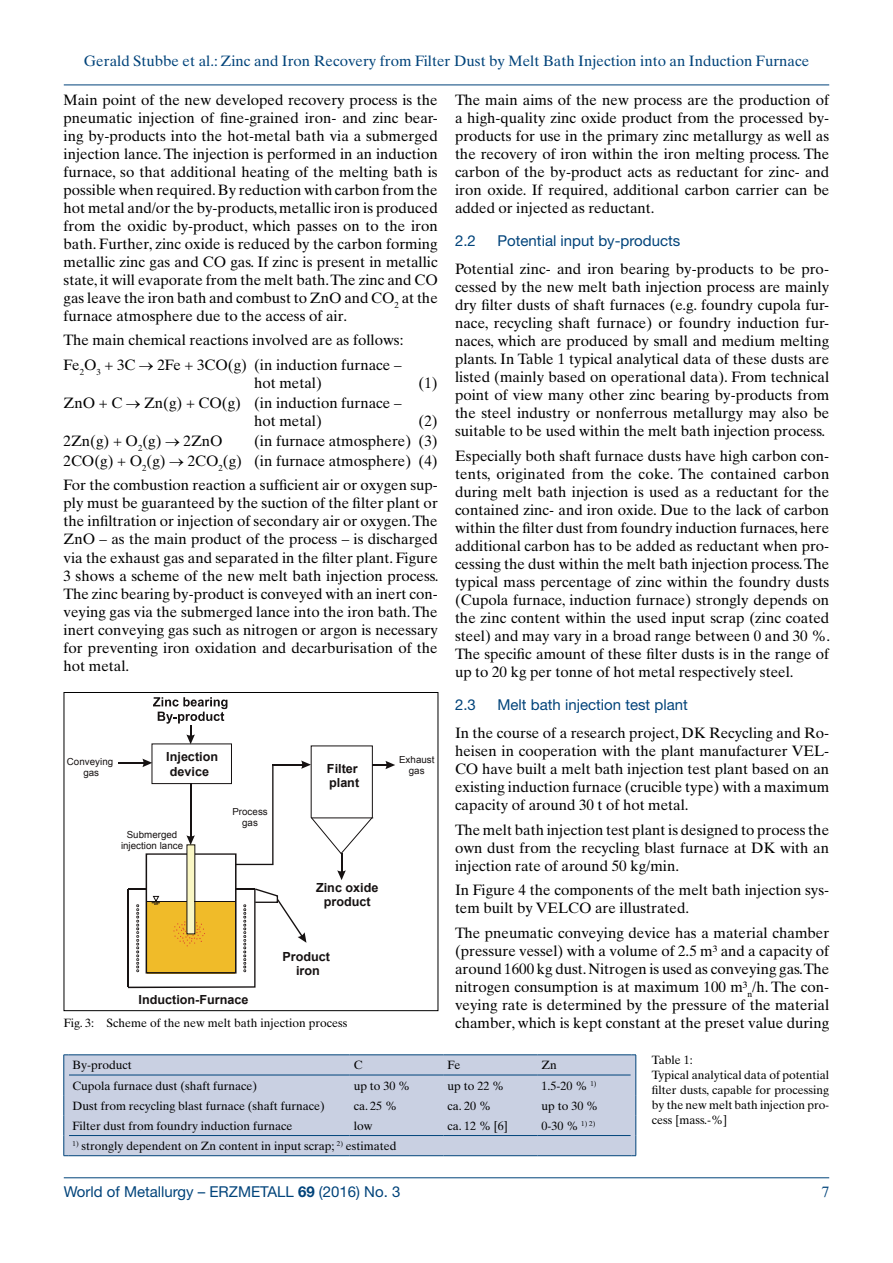
<style>
.page{position:relative;width:893px;height:1263px;background:#fff}
.page>*{position:absolute;margin:0;border:0;box-sizing:border-box;transform-origin:0 0}
.t1{font:15px/18px "Times Ten";color:#000;text-align:justify}
.t2{font:15px "Helvetica Neue";color:#00437a}
.t3{font:15px "Times Ten";color:#00437a}
.t4{font:700 12.6px/14.1px "Arial";color:#161212;text-align:center}
.t5{font:12px/15px "Times Ten";color:#000}
.t6{font:9.75px/11.1px "Arial";color:#161212;text-align:center}
.s1{font-weight:700}
</style>
<div class="page">
<hr style="left:64px;top:85px;width:765px;height:1px;background:#00437a">
<hr style="left:64px;top:1177px;width:765px;height:1px;background:#00437a">
<hr style="left:146px;top:854px;width:1px;height:119px;background:#161212">
<hr style="left:146px;top:853px;width:90px;height:2px;background:#161212">
<hr style="left:235px;top:854px;width:2px;height:119px;background:#161212">
<div style="left:187px;top:845px;width:8px;height:89px;background:#faf7c4"></div>
<svg style="left:236px;top:764px;width:37px;height:101px"></svg>
<hr style="left:273px;top:764px;width:33px;height:1px;background:#161212">
<svg style="left:301px;top:745px;width:94px;height:135px"></svg>
<hr style="left:190px;top:783px;width:1px;height:57px;background:#161212">
<svg style="left:186px;top:835px;width:9px;height:10px"></svg>
<svg style="left:142px;top:759px;width:10px;height:8px"></svg>
<hr style="left:118px;top:762px;width:29px;height:2px;background:#161212">
<div style="left:152px;top:743px;width:80px;height:41px;border:1px solid #161212"></div>
<svg style="left:153px;top:697px;width:74px;height:47px"></svg>
<hr style="left:127px;top:889px;width:1px;height:98px;background:#161212">
<svg style="left:128px;top:888px;width:178px;height:100px"></svg>
<div style="left:64px;top:692px;width:374px;height:319px;border:1px solid #000"></div>
<div style="left:68px;top:1055px;width:563px;height:100px;background:#c9d0e2"></div>
<hr style="left:68px;top:1054px;width:281px;height:1px;background:#00437a">
<hr style="left:349px;top:1054px;width:94px;height:1px;background:#00437a">
<hr style="left:443px;top:1054px;width:94px;height:1px;background:#00437a">
<hr style="left:537px;top:1054px;width:94px;height:1px;background:#00437a">
<svg style="left:64px;top:1054px;width:4px;height:102px"></svg>
<hr style="left:68px;top:1155px;width:281px;height:1px;background:#00437a">
<hr style="left:349px;top:1155px;width:94px;height:1px;background:#00437a">
<hr style="left:443px;top:1155px;width:94px;height:1px;background:#00437a">
<hr style="left:537px;top:1155px;width:94px;height:1px;background:#00437a">
<svg style="left:631px;top:1054px;width:6px;height:102px"></svg>
<hr style="left:69px;top:1075px;width:280px;height:1px;background:#00437a">
<hr style="left:349px;top:1075px;width:94px;height:1px;background:#00437a">
<hr style="left:443px;top:1075px;width:94px;height:1px;background:#00437a">
<hr style="left:537px;top:1075px;width:94px;height:1px;background:#00437a">
<hr style="left:69px;top:1135px;width:280px;height:1px;background:#00437a">
<hr style="left:349px;top:1135px;width:94px;height:1px;background:#00437a">
<hr style="left:443px;top:1135px;width:94px;height:1px;background:#00437a">
<hr style="left:537px;top:1135px;width:94px;height:1px;background:#00437a">
<p class="t3" style="left:84px;top:52px;width:727px">Gerald Stubbe et al.: Zinc and Iron Recovery from Filter Dust by Melt Bath Injection into an Induction Furnace</p>
<p class="t1" style="left:64px;top:91px;width:376px">Main point of the new developed recovery process is the pneumatic injection of fine-grained iron- and zinc bear&shy;ing by-products into the hot-metal bath via a submerged injection lance. The injection is performed in an induction furnace, so that additional heating of the melting bath is possible when required. By reduction with carbon from the hot metal and/or the by-products, metallic iron is produced from the oxidic by-product, which passes on to the iron bath. Further, zinc oxide is reduced by the carbon forming metallic zinc gas and CO gas. If zinc is present in metallic state, it will evaporate from the melt bath. The zinc and CO gas leave the iron bath and combust to ZnO and CO<sub>2</sub> at the furnace atmosphere due to the access of air.</p>
<p class="t1" style="left:64px;top:328px;width:341px;line-height:24.3px">The main chemical reactions involved are as follows:<br>Fe<sub>2</sub>O<sub>3</sub> + 3C → 2Fe + 3CO(g) (in induction furnace –</p>
<p class="t1" style="left:254px;top:373px;width:69px">hot metal)</p>
<p class="t1" style="left:419px;top:373px;width:21px">(1)</p>
<p class="t1" style="left:254px;top:394px;width:149px;text-indent:-190px">ZnO + C → Zn(g) + CO(g) (in induction furnace – hot metal)</p>
<p class="t1" style="left:455px;top:91px;width:376px">The main aims of the new process are the production of a high-quality zinc oxide product from the processed by&shy;products for use in the primary zinc metallurgy as well as the recovery of iron within the iron melting process. The carbon of the by-product acts as reductant for zinc- and iron oxide. If required, additional carbon carrier can be added or injected as reductant.</p>
<p class="t2" style="left:455px;top:231px;width:22px">2.2</p>
<p class="t2" style="left:497px;top:231px;width:184px">Potential input by-products</p>
<p class="t1" style="left:455px;top:260px;width:376px">Potential zinc- and iron bearing by-products to be pro&shy;cessed by the new melt bath injection process are mainly dry filter dusts of shaft furnaces (e.g. foundry cupola fur&shy;nace, recycling shaft furnace) or foundry induction fur&shy;naces, which are produced by small and medium melting plants. In Table 1 typical analytical data of these dusts are listed (mainly based on operational data). From technical point of view many other zinc bearing by-products from the steel industry or nonferrous metallurgy may also be suitable to be used within the melt bath injection process.</p>
<p class="t1" style="left:455px;top:447px;width:377px">Especially both shaft furnace dusts have high carbon con&shy;tents, originated from the coke. The contained carbon during melt bath injection is used as a reductant for the contained zinc- and iron oxide. Due to the lack of carbon within the filter dust from foundry induction furnaces, here additional carbon has to be added as reductant when pro&shy;cessing the dust within the melt bath injection process. The typical mass percentage of zinc within the foundry dusts (Cupola furnace, induction furnace) strongly depends on the zinc content within the used input scrap (zinc coated steel) and may vary in a broad range between 0 and 30 %.<br>The specific amount of these filter dusts is in the range of up to 20 kg per tonne of hot metal respectively steel.</p>
<p class="t2" style="left:455px;top:695px;width:22px">2.3</p>
<p class="t2" style="left:497px;top:695px;width:192px">Melt bath injection test plant</p>
<p class="t1" style="left:455px;top:724px;width:376px">In the course of a research project, DK Recycling and Ro&shy;heisen in cooperation with the plant manufacturer VEL-CO have built a melt bath injection test plant based on an existing induction furnace (crucible type) with a maximum capacity of around 30 t of hot metal.</p>
<p class="t1" style="left:455px;top:820px;width:376px">The melt bath injection test plant is designed to process the own dust from the recycling blast furnace at DK with an injection rate of around 50 kg/min.</p>
<p class="t1" style="left:455px;top:881px;width:376px">In Figure 4 the components of the melt bath injection sys&shy;tem built by VELCO are illustrated.</p>
<p class="t1" style="left:455px;top:923px;width:376px">The pneumatic conveying device has a material chamber (pressure vessel) with a volume of 2.5 m³ and a capacity of around 1600 kg dust. Nitrogen is used as conveying gas. The nitrogen consumption is at maximum 100 m³<sub>n</sub>/h. The con&shy;veying rate is determined by the pressure of the material</p>
<p class="t1" style="left:419px;top:412px;width:21px">(2)</p>
<p class="t1" style="left:64px;top:431px;width:376px;line-height:20.1px;text-align:right">(in furnace atmosphere) (3)<br>2CO(g) + O<sub>2</sub>(g) → 2CO<sub>2</sub>(g) (in furnace atmosphere) (4)</p>
<p class="t1" style="left:64px;top:476px;width:377px">For the combustion reaction a sufficient air or oxygen sup&shy;ply must be guaranteed by the suction of the filter plant or the infiltration or injection of secondary air or oxygen. The ZnO – as the main product of the process – is discharged via the exhaust gas and separated in the filter plant. Figure 3 shows a scheme of the new melt bath injection process.<br>The zinc bearing by-product is conveyed with an inert con&shy;veying gas via the submerged lance into the iron bath. The inert conveying gas such as nitrogen or argon is necessary for preventing iron oxidation and decarburisation of the hot metal.</p>
<p class="t1" style="left:64px;top:432px;width:161px">2Zn(g) + O<sub>2</sub>(g) → 2ZnO</p>
<p class="t4" style="left:166px;top:750px;width:53px;text-align:left">Injection device</p>
<p class="t6" style="left:399px;top:754px;width:37px">Exhaust</p>
<p class="t6" style="left:67px;top:756px;width:48px">Conveying gas</p>
<p class="t4" style="left:327px;top:762px;width:32px">Filter</p>
<p class="t6" style="left:409px;top:765px;width:17px">gas</p>
<p class="t4" style="left:329px;top:776px;width:32px">plant</p>
<p class="t6" style="left:232px;top:806px;width:37px">Process gas</p>
<p class="t6" style="left:121px;top:829px;width:64px">Submerged injection lance</p>
<p class="t4" style="left:316px;top:881px;width:64px">Zinc oxide product</p>
<p class="t4" style="left:282px;top:949px;width:49px">Product iron</p>
<p class="t4" style="left:139px;top:993px;width:112px">Induction-Furnace</p>
<p class="t5" style="left:64px;top:1016px;width:285px">Fig. 3: Scheme of the new melt bath injection process</p>
<p class="t1" style="left:455px;top:1013px;width:376px">chamber, which is kept constant at the preset value during</p>
<p class="t5" style="left:73px;top:1058px;width:61px">By-product</p>
<p class="t5" style="left:354px;top:1058px;width:10px">C</p>
<p class="t5" style="left:448px;top:1058px;width:14px">Fe</p>
<p class="t5" style="left:542px;top:1058px;width:17px">Zn</p>
<p class="t5" style="left:73px;top:1078px;width:186px">Cupola furnace dust (shaft furnace)</p>
<p class="t5" style="left:354px;top:1078px;width:58px">up to 30 %</p>
<p class="t5" style="left:448px;top:1078px;width:58px">up to 22 %</p>
<p class="t5" style="left:542px;top:1078px;width:56px">1.5-20 % <sup>1)</sup></p>
<p class="t5" style="left:73px;top:1098px;width:254px">Dust from recycling blast furnace (shaft furnace)</p>
<p class="t5" style="left:354px;top:1098px;width:45px">ca. 25 %</p>
<p class="t5" style="left:448px;top:1098px;width:45px">ca. 20 %</p>
<p class="t5" style="left:542px;top:1098px;width:58px">up to 30 %</p>
<p class="t5" style="left:73px;top:1118px;width:221px">Filter dust from foundry induction furnace</p>
<p class="t5" style="left:354px;top:1118px;width:20px">low</p>
<p class="t5" style="left:448px;top:1118px;width:62px">ca. 12 % [6]</p>
<p class="t5" style="left:542px;top:1118px;width:55px">0-30 % <sup>1)</sup> <sup>2)</sup></p>
<p class="t5" style="left:73px;top:1138px;width:326px"><sup>1)</sup> strongly dependent on Zn content in input scrap; <sup>2)</sup> estimated</p>
<p class="t5" style="left:652px;top:1052px;width:179px">Table 1:<br>Typical analytical data of potential filter dusts, capable for processing by the new melt bath injection pro&shy;cess [mass.-%]</p>
<p class="t2" style="left:64px;top:1183px;width:338px">World of Metallurgy – ERZMETALL <span class="s1">69</span> (2016) No. 3</p>
<p class="t3" style="left:822px;top:1183px;width:9px">7</p>
</div>
